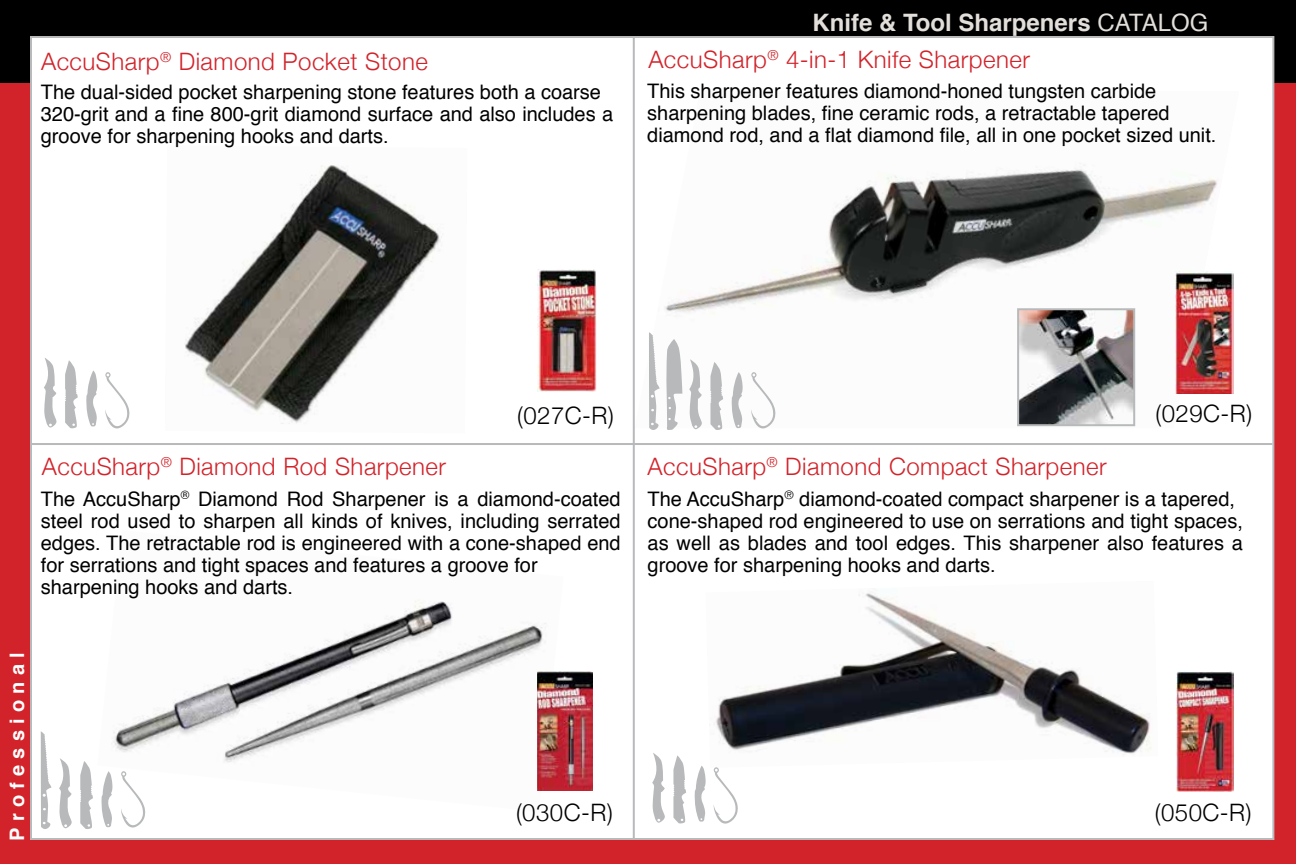
<style>
.page{position:relative;width:1296px;height:864px;background:#fff}
.page>*{position:absolute;margin:0;border:0;box-sizing:border-box;transform-origin:0 0}
.t1{font:300 24px "Helvetica Neue";letter-spacing:.02em;color:#d2232a}
.t2{font:300 24px "Helvetica Neue";letter-spacing:.02em;color:#000}
.t3{font:700 24px "Helvetica";color:#e2deda}
.t4{font:20px/22px "Helvetica";color:#000}
.t5{font:700 20px "Helvetica";letter-spacing:.31em;color:#fff}
.s1{font-weight:400}
</style>
<div class="page">
<div style="left:0;top:0;width:1296px;height:120px;background:#000"></div>
<div style="left:0;top:83px;width:1296px;height:781px;background:#d2232a"></div>
<div style="left:30px;top:36px;width:1244px;height:804px;background:#fff;border:2px solid #b7b9bb"></div>
<img style="left:664px;top:165px;width:570px;height:262px">
<hr style="left:32px;top:443px;width:1240px;height:2px;background:#b7b9bb">
<img style="left:185px;top:165px;width:257px;height:259px">
<img style="left:111px;top:600px;width:452px;height:212px">
<img style="left:714px;top:593px;width:437px;height:162px">
<hr style="left:633px;top:36px;width:2px;height:804px;background:#b7b9bb">
<svg style="left:65px;top:360px;width:13px;height:69px"></svg>
<svg style="left:86px;top:371px;width:11px;height:55px"></svg>
<svg style="left:44px;top:358px;width:13px;height:70px"></svg>
<svg style="left:105px;top:372px;width:25px;height:56px"></svg>
<svg style="left:673px;top:755px;width:13px;height:69px"></svg>
<svg style="left:694px;top:766px;width:12px;height:56px"></svg>
<svg style="left:652px;top:753px;width:13px;height:70px"></svg>
<svg style="left:713px;top:767px;width:25px;height:57px"></svg>
<img style="left:538px;top:269px;width:58px;height:122px">
<img style="left:537px;top:672px;width:56px;height:119px">
<img style="left:1177px;top:671px;width:57px;height:121px">
<img style="left:1175px;top:271px;width:58px;height:123px">
<img style="left:1020px;top:311px;width:112px;height:112px">
<div style="left:1017px;top:308px;width:118px;height:118px;border:2px solid #b7b9bb"></div>
<svg style="left:710px;top:362px;width:13px;height:68px"></svg>
<svg style="left:731px;top:372px;width:12px;height:56px"></svg>
<svg style="left:689px;top:359px;width:13px;height:70px"></svg>
<svg style="left:649px;top:332px;width:11px;height:98px"></svg>
<svg style="left:666px;top:339px;width:16px;height:91px"></svg>
<svg style="left:751px;top:372px;width:25px;height:56px"></svg>
<svg style="left:80px;top:761px;width:13px;height:68px"></svg>
<svg style="left:101px;top:771px;width:12px;height:56px"></svg>
<svg style="left:59px;top:758px;width:13px;height:70px"></svg>
<svg style="left:41px;top:731px;width:10px;height:98px"></svg>
<svg style="left:121px;top:771px;width:24px;height:57px"></svg>
<p class="t1" style="left:41px;top:42px;width:388px">AccuSharp<sup>®</sup> Diamond Pocket Stone</p>
<p class="t4" style="left:41px;top:82px;width:574px">The dual-sided pocket sharpening stone features both a coarse<br>320-grit and a fine 800-grit diamond surface and also includes a groove for sharpening hooks and darts.</p>
<p class="t3" style="left:812px;top:3px;width:398px">Knife &amp; Tool Sharpeners <span class="s1">CATALOG</span></p>
<p class="t1" style="left:648px;top:40px;width:383px">AccuSharp<sup>®</sup> 4-in-1 Knife Sharpener</p>
<p class="t4" style="left:647px;top:81px;width:571px">This sharpener features diamond-honed tungsten carbide sharpening blades, fine ceramic rods, a retractable tapered diamond rod, and a flat diamond file, all in one pocket sized unit.</p>
<p class="t2" style="left:517px;top:396px;width:98px">(027C-R)</p>
<p class="t2" style="left:1155px;top:394px;width:98px">(029C-R)</p>
<p class="t1" style="left:42px;top:447px;width:406px">AccuSharp<sup>®</sup> Diamond Rod Sharpener</p>
<p class="t1" style="left:648px;top:447px;width:461px">AccuSharp<sup>®</sup> Diamond Compact Sharpener</p>
<p class="t4" style="left:648px;top:488px;width:597px">The AccuSharp<sup>®</sup> diamond-coated compact sharpener is a tapered, cone-shaped rod engineered to use on serrations and tight spaces, as well as blades and tool edges. This sharpener also features a groove for sharpening hooks and darts.</p>
<p class="t4" style="left:41px;top:488px;width:581px">The AccuSharp<sup>®</sup> Diamond Rod Sharpener is a diamond-coated steel rod used to sharpen all kinds of knives, including serrated edges. The retractable rod is engineered with a cone-shaped end for serrations and tight spaces and features a groove for sharpening hooks and darts.</p>
<p class="t5" style="left:1px;top:841px;width:190px;rotate:-90deg">Professional</p>
<p class="t2" style="left:516px;top:793px;width:98px">(030C-R)</p>
<p class="t2" style="left:1155px;top:793px;width:98px">(050C-R)</p>
</div>
